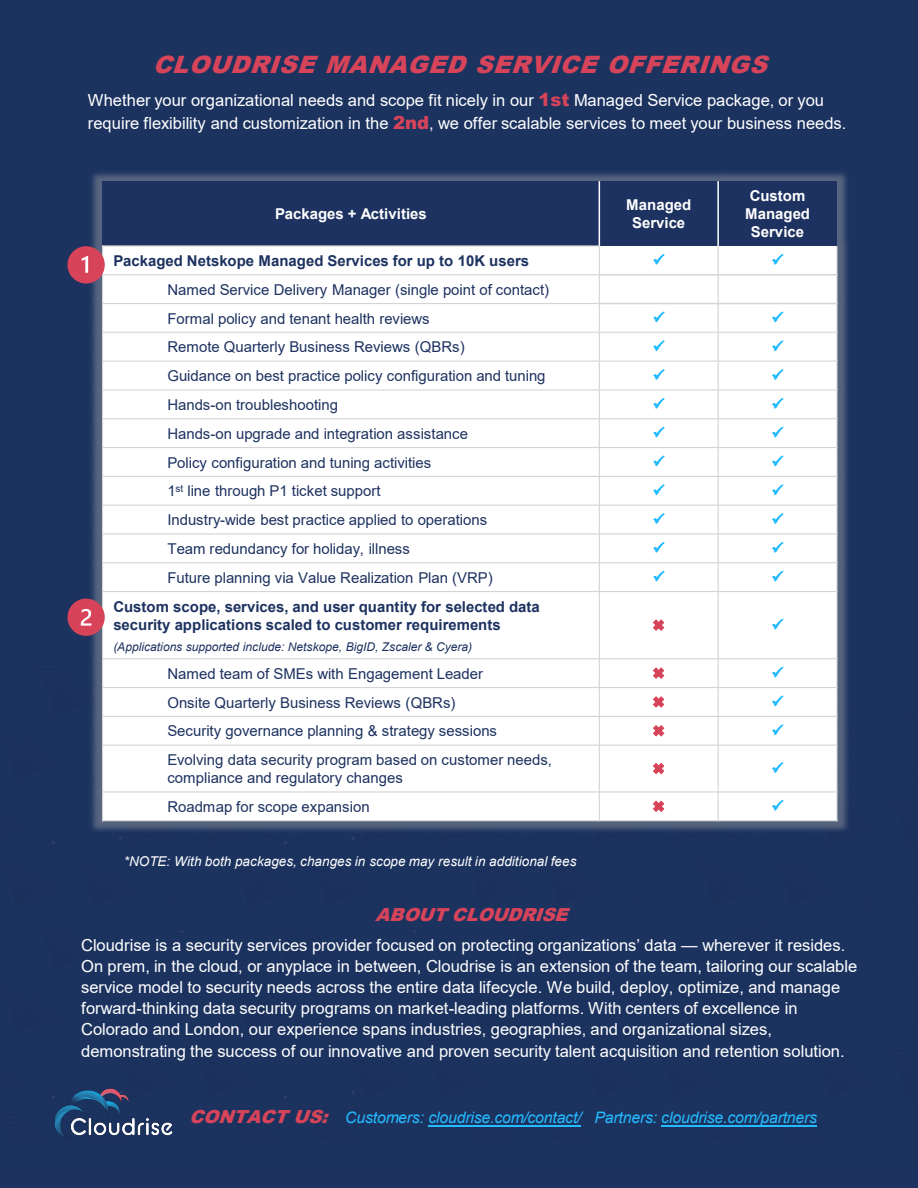
<style>
.page{position:relative;width:918px;height:1188px;background:#fff}
.page>*{position:absolute;margin:0;border:0;box-sizing:border-box;transform-origin:0 0}
.t1{font:italic 900 24px "Arial";color:#d7445a}
.t2{font:italic 900 18px "Arial";color:#d7445a}
.t3{font:16.5px/21.1px "Arial";color:#fff}
.t4{font:italic 15.9px "Arial";letter-spacing:-.01em;color:#24bbff}
.t5{font:15px/18px "Arial";color:#1d3260}
.t6{font:700 15px/18px "Arial";color:#1d3260}
.t7{font:700 15px/18px "Arial";color:#fff;text-align:center}
.t8{font:italic 13.5px "Arial";letter-spacing:.005em;color:#fff}
.t9{font:italic 12px "Arial";letter-spacing:-.005em;color:#1d3260}
.s1{font-weight:900;font-size:18px;color:#d7445a}
</style>
<div class="page">
<div style="left:0;top:1166px;width:918px;height:22px;background:#1d3260"></div>
<div style="left:0;top:0;width:918px;height:1173px;background:#1c3360"></div>
<hr style="left:428px;top:1125px;width:153px;height:1px;background:#24bbff">
<hr style="left:661px;top:1125px;width:156px;height:1px;background:#24bbff">
<img style="left:54px;top:1089px;width:118px;height:49px">
<img style="left:87px;top:173px;width:761px;height:658px">
<div style="left:103px;top:181px;width:496px;height:65px;background:#1d3260"></div>
<div style="left:599px;top:181px;width:119px;height:65px;background:#1d3260"></div>
<div style="left:718px;top:181px;width:119px;height:65px;background:#1d3260"></div>
<div style="left:103px;top:246px;width:496px;height:29px;background:#fff"></div>
<div style="left:599px;top:246px;width:119px;height:29px;background:#fff"></div>
<div style="left:718px;top:246px;width:119px;height:29px;background:#fff"></div>
<div style="left:103px;top:275px;width:496px;height:29px;background:#fff"></div>
<div style="left:599px;top:275px;width:119px;height:29px;background:#fff"></div>
<div style="left:718px;top:275px;width:119px;height:29px;background:#fff"></div>
<div style="left:103px;top:304px;width:496px;height:28px;background:#fff"></div>
<div style="left:599px;top:304px;width:119px;height:28px;background:#fff"></div>
<div style="left:718px;top:304px;width:119px;height:28px;background:#fff"></div>
<div style="left:103px;top:332px;width:496px;height:29px;background:#fff"></div>
<div style="left:599px;top:332px;width:119px;height:29px;background:#fff"></div>
<div style="left:718px;top:332px;width:119px;height:29px;background:#fff"></div>
<div style="left:103px;top:361px;width:496px;height:29px;background:#fff"></div>
<div style="left:599px;top:361px;width:119px;height:29px;background:#fff"></div>
<div style="left:718px;top:361px;width:119px;height:29px;background:#fff"></div>
<div style="left:103px;top:390px;width:496px;height:29px;background:#fff"></div>
<div style="left:599px;top:390px;width:119px;height:29px;background:#fff"></div>
<div style="left:718px;top:390px;width:119px;height:29px;background:#fff"></div>
<div style="left:103px;top:419px;width:496px;height:29px;background:#fff"></div>
<div style="left:599px;top:419px;width:119px;height:29px;background:#fff"></div>
<div style="left:718px;top:419px;width:119px;height:29px;background:#fff"></div>
<div style="left:103px;top:448px;width:496px;height:28px;background:#fff"></div>
<div style="left:599px;top:448px;width:119px;height:28px;background:#fff"></div>
<div style="left:718px;top:448px;width:119px;height:28px;background:#fff"></div>
<div style="left:103px;top:476px;width:496px;height:29px;background:#fff"></div>
<div style="left:599px;top:476px;width:119px;height:29px;background:#fff"></div>
<div style="left:718px;top:476px;width:119px;height:29px;background:#fff"></div>
<div style="left:103px;top:505px;width:496px;height:29px;background:#fff"></div>
<div style="left:599px;top:505px;width:119px;height:29px;background:#fff"></div>
<div style="left:718px;top:505px;width:119px;height:29px;background:#fff"></div>
<div style="left:103px;top:534px;width:496px;height:29px;background:#fff"></div>
<div style="left:599px;top:534px;width:119px;height:29px;background:#fff"></div>
<div style="left:718px;top:534px;width:119px;height:29px;background:#fff"></div>
<div style="left:103px;top:563px;width:496px;height:29px;background:#fff"></div>
<div style="left:599px;top:563px;width:119px;height:29px;background:#fff"></div>
<div style="left:718px;top:563px;width:119px;height:29px;background:#fff"></div>
<div style="left:103px;top:592px;width:496px;height:67px;background:#fff"></div>
<div style="left:599px;top:592px;width:119px;height:67px;background:#fff"></div>
<div style="left:718px;top:592px;width:119px;height:67px;background:#fff"></div>
<div style="left:103px;top:659px;width:496px;height:29px;background:#fff"></div>
<div style="left:599px;top:659px;width:119px;height:29px;background:#fff"></div>
<div style="left:718px;top:659px;width:119px;height:29px;background:#fff"></div>
<div style="left:103px;top:688px;width:496px;height:28px;background:#fff"></div>
<div style="left:599px;top:688px;width:119px;height:28px;background:#fff"></div>
<div style="left:718px;top:688px;width:119px;height:28px;background:#fff"></div>
<div style="left:103px;top:716px;width:496px;height:29px;background:#fff"></div>
<div style="left:599px;top:716px;width:119px;height:29px;background:#fff"></div>
<div style="left:718px;top:716px;width:119px;height:29px;background:#fff"></div>
<div style="left:103px;top:745px;width:496px;height:47px;background:#fff"></div>
<div style="left:599px;top:745px;width:119px;height:47px;background:#fff"></div>
<div style="left:718px;top:745px;width:119px;height:47px;background:#fff"></div>
<div style="left:103px;top:792px;width:496px;height:29px;background:#fff"></div>
<div style="left:599px;top:792px;width:119px;height:29px;background:#fff"></div>
<div style="left:718px;top:792px;width:119px;height:29px;background:#fff"></div>
<hr style="left:599px;top:181px;width:1px;height:66px;background:#fff">
<hr style="left:599px;top:247px;width:1px;height:574px;background:#d4d4d4">
<hr style="left:717px;top:181px;width:2px;height:65px;background:#fff">
<hr style="left:718px;top:246px;width:1px;height:575px;background:#d4d4d4">
<hr style="left:102px;top:245px;width:498px;height:2px;background:#d4d4d4">
<hr style="left:102px;top:274px;width:497px;height:1px;background:#d4d4d4">
<hr style="left:599px;top:274px;width:239px;height:2px;background:#d4d4d4">
<hr style="left:102px;top:303px;width:497px;height:1px;background:#d4d4d4">
<hr style="left:599px;top:303px;width:239px;height:1px;background:#d4d4d4">
<hr style="left:102px;top:332px;width:736px;height:1px;background:#dfe0e0">
<hr style="left:102px;top:360px;width:736px;height:2px;background:#dfe0e0">
<hr style="left:102px;top:389px;width:736px;height:2px;background:#dfe0e0">
<hr style="left:102px;top:418px;width:736px;height:1px;background:#d4d4d4">
<hr style="left:102px;top:447px;width:736px;height:1px;background:#d4d4d4">
<hr style="left:102px;top:476px;width:736px;height:1px;background:#d4d4d4">
<hr style="left:102px;top:505px;width:736px;height:1px;background:#d4d4d4">
<hr style="left:102px;top:533px;width:736px;height:2px;background:#d4d4d4">
<hr style="left:102px;top:562px;width:736px;height:1px;background:#d4d4d4">
<hr style="left:102px;top:591px;width:736px;height:1px;background:#d4d4d4">
<hr style="left:102px;top:658px;width:736px;height:1px;background:#d4d4d4">
<hr style="left:102px;top:687px;width:736px;height:1px;background:#d4d4d4">
<hr style="left:102px;top:716px;width:736px;height:1px;background:#d4d4d4">
<hr style="left:102px;top:745px;width:736px;height:1px;background:#d4d4d4">
<hr style="left:102px;top:791px;width:736px;height:2px;background:#d4d4d4">
<hr style="left:102px;top:245px;width:1px;height:576px;background:#d4d4d4">
<hr style="left:836px;top:246px;width:2px;height:575px;background:#d4d4d4">
<hr style="left:102px;top:820px;width:736px;height:1px;background:#d4d4d4">
<svg style="left:67px;top:246px;width:38px;height:38px"></svg>
<svg style="left:67px;top:599px;width:38px;height:37px"></svg>
<p class="t1" style="left:153px;top:47px;width:626px">CLOUDRISEMANAGEDSERVICEOFFERINGS</p>
<p class="t3" style="left:88px;top:88px;width:760px;line-height:23.4px">Whether your organizational needs and scope fit nicely in our <span class="s1">1st</span> Managed Service package, or you require flexibility and customization in the <span class="s1">2nd</span>, we offer scalable services to meet your business needs.</p>
<p class="t7" style="left:275px;top:205px;width:153px">Packages + Activities</p>
<p class="t7" style="left:626px;top:196px;width:67px">Managed<br>Service</p>
<p class="t7" style="left:745px;top:187px;width:67px">Custom<br>Managed<br>Service</p>
<p class="t6" style="left:113px;top:252px;width:417px">Packaged Netskope Managed Services for up to 10K users</p>
<p class="t5" style="left:167px;top:280px;width:383px">Named Service Delivery Manager (single point of contact)</p>
<p class="t5" style="left:167px;top:309px;width:264px">Formal policy and tenant health reviews</p>
<p class="t5" style="left:167px;top:338px;width:299px">Remote Quarterly Business Reviews (QBRs)</p>
<p class="t5" style="left:167px;top:367px;width:380px">Guidance on best practice policy configuration and tuning</p>
<p class="t5" style="left:167px;top:396px;width:172px">Hands-on troubleshooting</p>
<p class="t5" style="left:167px;top:424px;width:302px">Hands-on upgrade and integration assistance</p>
<p class="t5" style="left:167px;top:453px;width:265px">Policy configuration and tuning activities</p>
<p class="t5" style="left:167px;top:482px;width:215px">1<sup>st</sup> line through P1 ticket support</p>
<p class="t5" style="left:167px;top:511px;width:321px">Industry-wide best practice applied to operations</p>
<p class="t5" style="left:167px;top:540px;width:244px">Team redundancy for holiday, illness</p>
<p class="t5" style="left:167px;top:568px;width:327px">Future planning via Value Realization Plan (VRP)</p>
<p class="t6" style="left:113px;top:597px;width:428px">Custom scope, services, and user quantity for selected data security applications scaled to customer requirements</p>
<p class="t9" style="left:113px;top:639px;width:360px">(Applications supported include: Netskope, BigID, Zscaler &amp; Cyera)</p>
<p class="t5" style="left:167px;top:664px;width:317px">Named team of SMEs with Engagement Leader</p>
<p class="t5" style="left:167px;top:693px;width:290px">Onsite Quarterly Business Reviews (QBRs)</p>
<p class="t5" style="left:167px;top:722px;width:331px">Security governance planning &amp; strategy sessions</p>
<p class="t5" style="left:167px;top:751px;width:386px">Evolving data security program based on customer needs, compliance and regulatory changes</p>
<p class="t5" style="left:167px;top:798px;width:204px">Roadmap for scope expansion</p>
<p class="t8" style="left:124px;top:852px;width:454px">*NOTE: With both packages, changes in scope may result in additional fees</p>
<p class="t2" style="left:375px;top:902px;width:202px">ABOUT CLOUDRISE</p>
<p class="t3" style="left:81px;top:934px;width:778px">Cloudrise is a security services provider focused on protecting organizations’ data — wherever it resides.<br>On prem, in the cloud, or anyplace in between, Cloudrise is an extension of the team, tailoring our scalable service model to security needs across the entire data lifecycle. We build, deploy, optimize, and manage forward-thinking data security programs on market-leading platforms. With centers of excellence in Colorado and London, our experience spans industries, geographies, and organizational sizes, demonstrating the success of our innovative and proven security talent acquisition and retention solution.</p>
<p class="t4" style="left:189px;top:1108px;width:629px"><span class="s1">CONTACTUS:</span> Customers: cloudrise.com/contact/ Partners: cloudrise.com/partners</p>
</div>
